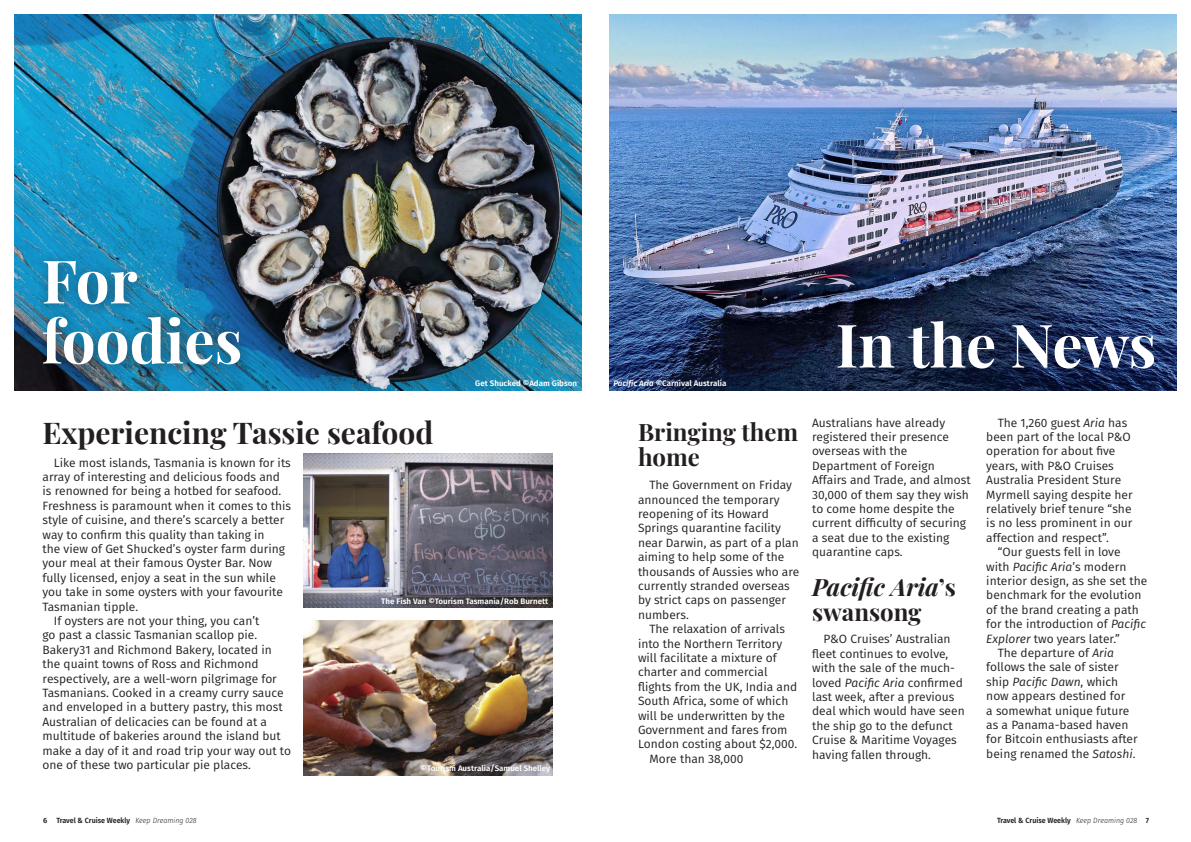
<style>
.page{position:relative;width:1191px;height:842px;background:#fff}
.page>*{position:absolute;margin:0;border:0;box-sizing:border-box;transform-origin:0 0}
.TCW_title{font:700 60px/60px "Playfair Display";color:#fff}
.TCW_headline{font:700 30px "Playfair Display";color:#231f20}
.TCW_mini_head{font:italic 700 24px/25px "Playfair Display";color:#231f20}
.TCW_mini_head-2{font:700 24px/25px "Playfair Display";color:#231f20}
.TCW_body_with_indent{font:12px/14.4px "Fira Sans";color:#231f20}
.TCW_caption{font:600 8px "Fira Sans";color:#fff}
.t1{font:600 7.5px "Fira Sans";color:#231f20}
.t2{font:600 7.5px "Fira Sans";color:#231f20;scale:.95 1}
.s1{font-style:italic}
.s2{font-style:normal}
.s3{font-weight:300;font-style:italic}
</style>
<div class="page">
<img style="left:14px;top:14px;width:567px;height:376px">
<img style="left:609px;top:14px;width:567px;height:376px">
<div style="left:34px;top:250px;width:220px;height:128px;background:#231f20;opacity:.5"></div>
<img style="left:304px;top:453px;width:249px;height:155px">
<img style="left:304px;top:621px;width:249px;height:154px">
<p class="TCW_title" style="left:42px;top:246px;width:202px">For foodies</p>
<p class="TCW_caption" style="left:475px;top:377px;width:103px">Get Shucked ©Adam Gibson</p>
<p class="TCW_caption" style="left:613px;top:377px;width:115px"><span class="s1">Pacific Aria</span> ©Carnival Australia</p>
<p class="TCW_mini_head-2" style="left:638px;top:418px;width:162px">Bringing them home</p>
<p class="TCW_body_with_indent" style="left:638px;top:477px;width:163px;text-indent:11px">The Government on Friday announced the temporary reopening of its Howard<br>Springs quarantine facility near Darwin, as part of a plan aiming to help some of the thousands of Aussies who are currently stranded overseas by strict caps on passenger numbers.</p>
<p class="TCW_body_with_indent" style="left:638px;top:621px;width:161px;text-indent:11px">The relaxation of arrivals into the Northern Territory will facilitate a mixture of charter and commercial flights from the UK, India and<br>South Africa, some of which will be underwritten by the<br>Government and fares from<br>London costing about $2,000.</p>
<p class="TCW_body_with_indent" style="left:649px;top:751px;width:96px">More than 38,000</p>
<p class="TCW_headline" style="left:43px;top:409px;width:392px">Experiencing Tassie seafood</p>
<p class="TCW_body_with_indent" style="left:43px;top:455px;width:250px;text-indent:11px">Like most islands, Tasmania is known for its array of interesting and delicious foods and is renowned for being a hotbed for seafood.<br>Freshness is paramount when it comes to this style of cuisine, and there’s scarcely a better way to confirm this quality than taking in<br>the view of Get Shucked’s oyster farm during your meal at their famous Oyster Bar. Now fully licensed, enjoy a seat in the sun while you take in some oysters with your favourite Tasmanian tipple.</p>
<p class="TCW_body_with_indent" style="left:43px;top:613px;width:250px;text-indent:11px">If oysters are not your thing, you can’t<br>go past a classic Tasmanian scallop pie.<br>Bakery31 and Richmond Bakery, located in the quaint towns of Ross and Richmond respectively, are a well-worn pilgrimage for Tasmanians. Cooked in a creamy curry sauce and enveloped in a buttery pastry, this most Australian of delicacies can be found at a multitude of bakeries around the island but make a day of it and road trip your way out to one of these two particular pie places.</p>
<p class="TCW_caption" style="left:381px;top:594px;width:169px">The Fish Van ©Tourism Tasmania/Rob Burnett</p>
<p class="TCW_caption" style="left:420px;top:762px;width:131px">©Tourism Australia/Samuel Shelley</p>
<p class="TCW_title" style="left:835px;top:310px;width:322px">In the News</p>
<p class="TCW_body_with_indent" style="left:812px;top:415px;width:160px">Australians have already registered their presence overseas with the<br>Department of Foreign<br>Affairs and Trade, and almost<br>30,000 of them say they wish to come home despite the current difficulty of securing a seat due to the existing quarantine caps.</p>
<p class="TCW_mini_head" style="left:812px;top:572px;width:145px">Pacific Aria<span class="s2">’s swansong</span></p>
<p class="TCW_body_with_indent" style="left:812px;top:632px;width:154px;text-indent:11px">P&amp;O Cruises’ Australian fleet continues to evolve, with the sale of the much&shy;loved <span class="s1">Pacific Aria</span> confirmed last week, after a previous deal which would have seen the ship go to the defunct<br>Cruise &amp; Maritime Voyages having fallen through.</p>
<p class="TCW_body_with_indent" style="left:986px;top:415px;width:148px;text-indent:11px">The 1,260 guest <span class="s1">Aria</span> has been part of the local P&amp;O operation for about five years, with P&amp;O Cruises<br>Australia President Sture<br>Myrmell saying despite her relatively brief tenure “she is no less prominent in our affection and respect”.</p>
<p class="TCW_body_with_indent" style="left:986px;top:544px;width:162px;text-indent:11px">“Our guests fell in love<br>with <span class="s1">Pacific Aria</span>’s modern interior design, as she set the benchmark for the evolution of the brand creating a path for the introduction of <span class="s1">Pacific<br>Explorer</span> two years later.”</p>
<p class="TCW_body_with_indent" style="left:986px;top:645px;width:153px;text-indent:11px">The departure of <span class="s1">Aria </span>follows the sale of sister ship <span class="s1">Pacific Dawn</span>, which now appears destined for<br>a somewhat unique future as a Panama-based haven for Bitcoin enthusiasts after being renamed the <span class="s1">Satoshi</span>.</p>
<p class="t1" style="left:43px;top:814px;width:155px">6 Travel &amp; Cruise Weekly <span class="s3">Keep Dreaming 028</span></p>
<p class="t2" style="left:997px;top:814px;width:162px">Travel &amp; Cruise Weekly <span class="s3">Keep Dreaming 028</span> 7</p>
</div>
